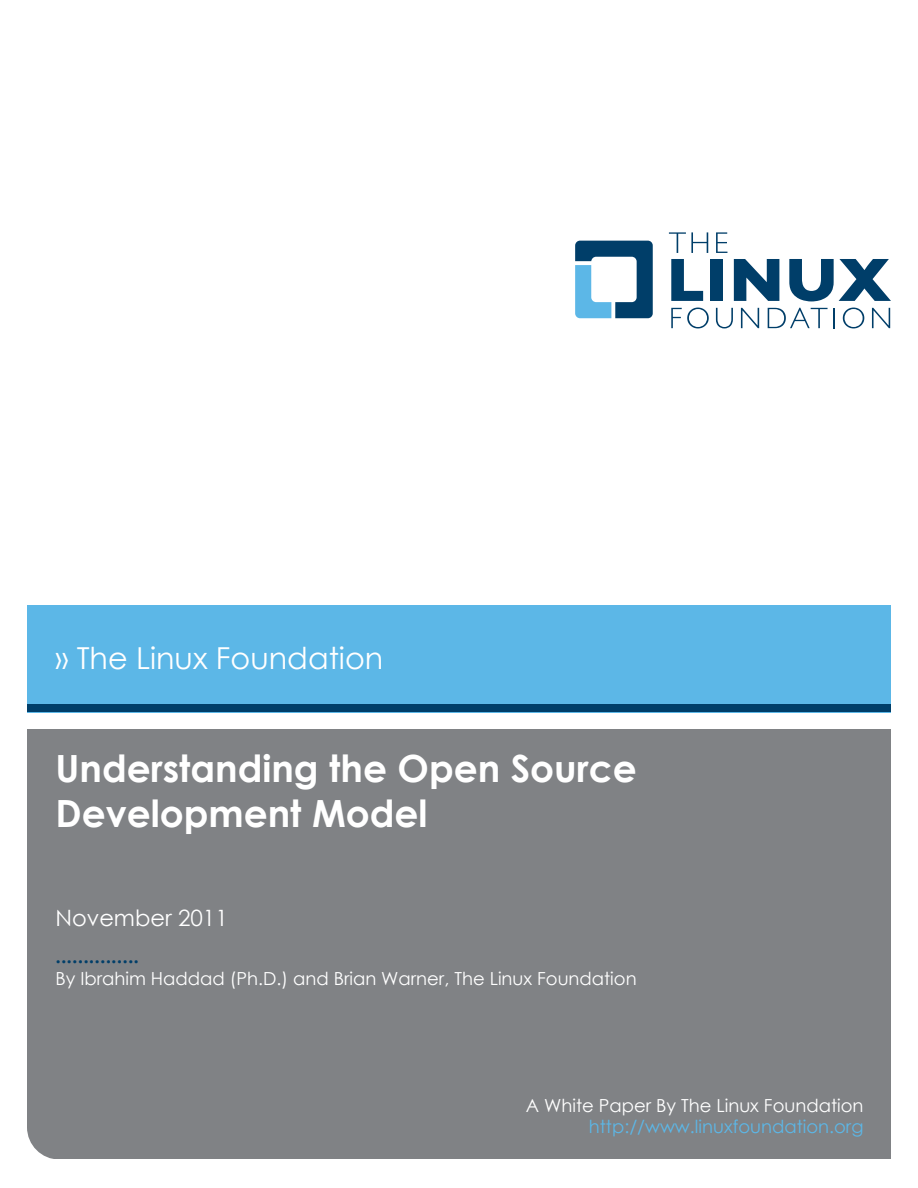
<style>
.page{position:relative;width:918px;height:1188px;background:#fff}
.page>*{position:absolute;margin:0;border:0;box-sizing:border-box;transform-origin:0 0}
.t1{font:700 37.5px/45px "Century Gothic";color:#fff}
.t2{font:30.3px "Century Gothic";color:#fff}
.t3{font:22.5px "Century Gothic";color:#fff}
.t4{font:700 19.95px "Century Gothic";color:#003e69}
.t5{font:18px "Century Gothic";color:#fff}
.t6{font:18px "Century Gothic";color:#5cb7e7}
</style>
<div class="page">
<div style="left:27px;top:728px;width:864px;height:432px;background:#808285;border-radius:32px"></div>
<svg style="left:575px;top:241px;width:78px;height:77px"></svg>
<svg style="left:671px;top:259px;width:32px;height:42px"></svg>
<div style="left:711px;top:259px;width:12px;height:42px;background:#003e69"></div>
<svg style="left:734px;top:259px;width:45px;height:42px"></svg>
<svg style="left:789px;top:259px;width:102px;height:42px"></svg>
<svg style="left:671px;top:308px;width:38px;height:20px"></svg>
<svg style="left:716px;top:308px;width:17px;height:20px"></svg>
<svg style="left:741px;top:308px;width:18px;height:20px"></svg>
<svg style="left:768px;top:308px;width:60px;height:20px"></svg>
<svg style="left:834px;top:308px;width:1px;height:20px"></svg>
<svg style="left:843px;top:308px;width:21px;height:20px"></svg>
<svg style="left:872px;top:308px;width:18px;height:20px"></svg>
<svg style="left:669px;top:232px;width:39px;height:21px"></svg>
<svg style="left:716px;top:232px;width:11px;height:21px"></svg>
<div style="left:27px;top:605px;width:864px;height:108px;background:#5cb7e7"></div>
<div style="left:824px;top:728px;width:67px;height:432px;background:#808285"></div>
<div style="left:27px;top:728px;width:864px;height:108px;background:#808285"></div>
<div style="left:27px;top:704px;width:864px;height:8px;background:#003e69"></div>
<h2 class="t2" style="left:56px;top:637px;width:329px">» The Linux Foundation</h2>
<h1 class="t1" style="left:56px;top:744px;width:583px">Understanding the Open Source<br>Development Model</h1>
<p class="t3" style="left:56px;top:902px;width:174px">November 2011</p>
<p class="t4" style="left:56px;top:941px;width:85px">...............</p>
<p class="t5" style="left:56px;top:966px;width:583px">By Ibrahim Haddad (Ph.D.) and Brian Warner, The Linux Foundation</p>
<p class="t5" style="left:526px;top:1093px;width:339px">A White Paper By The Linux Foundation</p>
<p class="t6" style="left:589px;top:1114px;width:276px">http://www.linuxfoundation.org</p>
</div>
